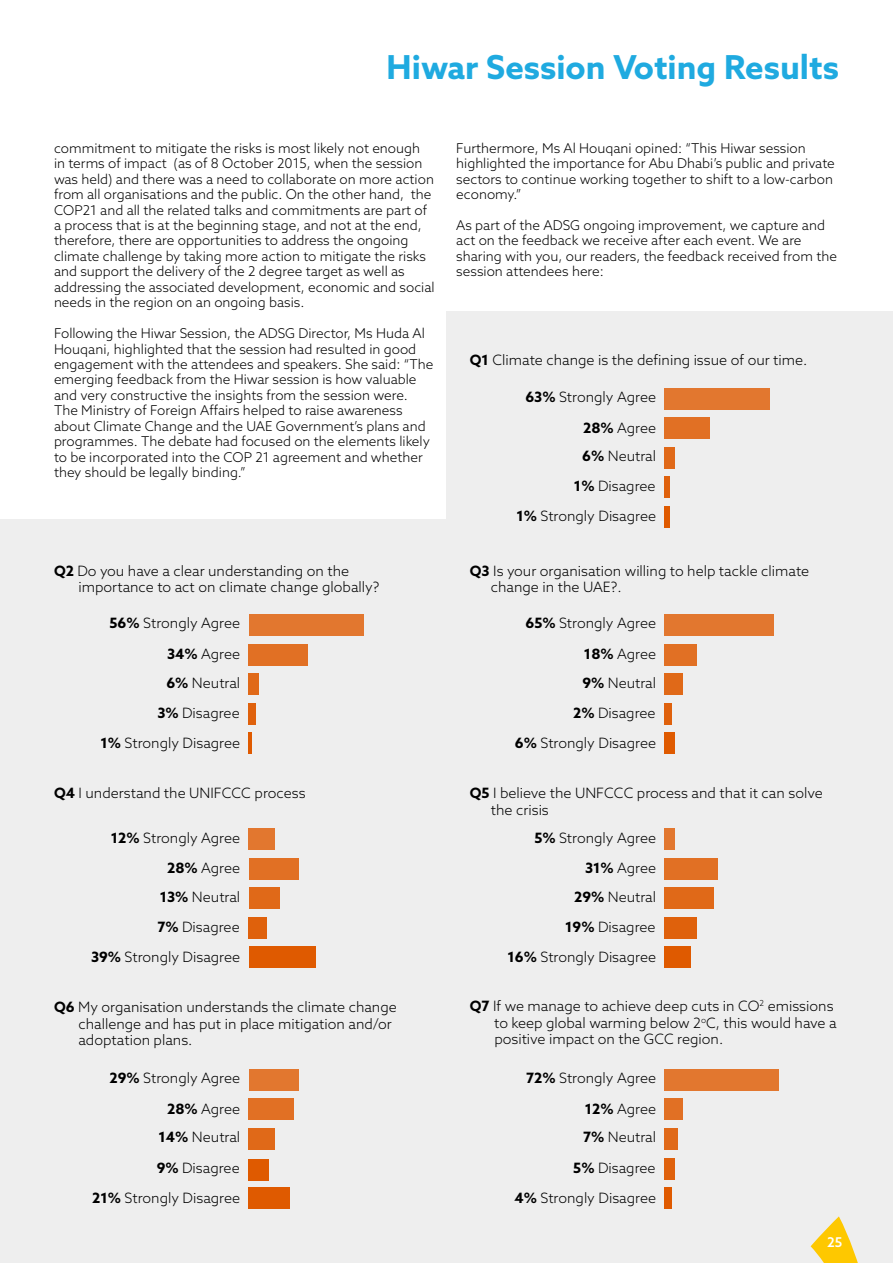
<style>
.page{position:relative;width:893px;height:1263px;background:#fff}
.page>*{position:absolute;margin:0;border:0;box-sizing:border-box;transform-origin:0 0}
.t1{font:700 33px "Azo Sans";color:#1faae0}
.t2{font:300 14.25px/28.5px "Azo Sans";color:#000}
.t3{font:300 13.5px/15.5px "Azo Sans";color:#000}
.t4{font:500 13.5px "Azo Sans";color:#fff}
.s1{font-weight:700}
</style>
<div class="page">
<div style="left:446px;top:311px;width:447px;height:208px;background:#eee"></div>
<div style="left:0;top:519px;width:893px;height:744px;background:#eee"></div>
<svg style="left:811px;top:1216px;width:47px;height:47px"></svg>
<div style="left:664px;top:388px;width:106px;height:21px;background:#e2772f"></div>
<div style="left:664px;top:417px;width:46px;height:22px;background:#e17024"></div>
<div style="left:664px;top:447px;width:11px;height:21px;background:#e06918"></div>
<div style="left:664px;top:477px;width:6px;height:21px;background:#df610c"></div>
<div style="left:664px;top:506px;width:6px;height:21px;background:#df5a00"></div>
<div style="left:249px;top:614px;width:115px;height:22px;background:#e2772f"></div>
<div style="left:249px;top:644px;width:59px;height:21px;background:#e17024"></div>
<div style="left:249px;top:674px;width:10px;height:21px;background:#e06918"></div>
<div style="left:248px;top:703px;width:8px;height:21px;background:#df610c"></div>
<hr style="left:249px;top:733px;width:3px;height:21px;background:#df5a00">
<div style="left:664px;top:614px;width:110px;height:22px;background:#e2772f"></div>
<div style="left:664px;top:644px;width:33px;height:21px;background:#e17024"></div>
<div style="left:664px;top:674px;width:19px;height:21px;background:#e06918"></div>
<div style="left:664px;top:703px;width:8px;height:21px;background:#df610c"></div>
<div style="left:664px;top:733px;width:11px;height:21px;background:#df5a00"></div>
<div style="left:249px;top:828px;width:26px;height:22px;background:#e2772f"></div>
<div style="left:249px;top:858px;width:49px;height:21px;background:#e17024"></div>
<div style="left:249px;top:888px;width:30px;height:21px;background:#e06918"></div>
<div style="left:248px;top:917px;width:19px;height:21px;background:#df610c"></div>
<div style="left:249px;top:947px;width:66px;height:21px;background:#df5a00"></div>
<div style="left:664px;top:828px;width:11px;height:22px;background:#e2772f"></div>
<div style="left:664px;top:858px;width:54px;height:21px;background:#e17024"></div>
<div style="left:664px;top:888px;width:50px;height:21px;background:#e06918"></div>
<div style="left:664px;top:917px;width:32px;height:21px;background:#df610c"></div>
<div style="left:664px;top:947px;width:27px;height:21px;background:#df5a00"></div>
<div style="left:664px;top:1069px;width:115px;height:21px;background:#e2772f"></div>
<div style="left:664px;top:1099px;width:19px;height:21px;background:#e17024"></div>
<div style="left:664px;top:1128px;width:14px;height:21px;background:#e06918"></div>
<div style="left:664px;top:1158px;width:10px;height:21px;background:#df610c"></div>
<div style="left:664px;top:1187px;width:8px;height:22px;background:#df5a00"></div>
<div style="left:249px;top:1069px;width:49px;height:21px;background:#e2772f"></div>
<div style="left:249px;top:1099px;width:45px;height:21px;background:#e17024"></div>
<div style="left:248px;top:1128px;width:27px;height:21px;background:#e06918"></div>
<div style="left:249px;top:1187px;width:41px;height:22px;background:#df5a00"></div>
<div style="left:248px;top:1159px;width:20px;height:22px;background:#df5a00"></div>
<h1 class="t1" style="left:387px;top:46px;width:454px">Hiwar Session Voting Results</h1>
<p class="t3" style="left:54px;top:140px;width:382px">commitment to mitigate the risks is most likely not enough<br>in terms of impact (as of 8 October 2015, when the session was held) and there was a need to collaborate on more action from all organisations and the public. On the other hand, the COP21 and all the related talks and commitments are part of a process that is at the beginning stage, and not at the end, therefore, there are opportunities to address the ongoing climate challenge by taking more action to mitigate the risks and support the delivery of the 2 degree target as well as addressing the associated development, economic and social needs in the region on an ongoing basis.</p>
<p class="t3" style="left:54px;top:325px;width:381px">Following the Hiwar Session, the ADSG Director, Ms Huda Al Houqani, highlighted that the session had resulted in good engagement with the attendees and speakers. She said: “The emerging feedback from the Hiwar session is how valuable and very constructive the insights from the session were.<br>The Ministry of Foreign Affairs helped to raise awareness about Climate Change and the UAE Government’s plans and programmes. The debate had focused on the elements likely to be incorporated into the COP 21 agreement and whether they should be legally binding.”</p>
<p class="t3" style="left:456px;top:140px;width:380px">Furthermore, Ms Al Houqani opined: “This Hiwar session highlighted the importance for Abu Dhabi’s public and private sectors to continue working together to shift to a low-carbon economy.”</p>
<p class="t3" style="left:456px;top:217px;width:382px">As part of the ADSG ongoing improvement, we capture and act on the feedback we receive after each event. We are sharing with you, our readers, the feedback received from the session attendees here:</p>
<p class="t2" style="left:470px;top:346px;width:339px"><span class="s1">Q1</span> Climate change is the defining issue of our time.</p>
<p class="t2" style="left:525px;top:382px;width:132px"><span class="s1">63%</span> Strongly Agree</p>
<p class="t2" style="left:582px;top:413px;width:75px"><span class="s1">28%</span> Agree<br><span class="s1">6%</span> Neutral</p>
<p class="t2" style="left:516px;top:471px;width:141px;line-height:30px;text-align:right"><span class="s1">1%</span> Disagree<br><span class="s1">1%</span> Strongly Disagree</p>
<p class="t2" style="left:78px;top:562px;width:303px;line-height:16.5px;text-indent:-24px"><span class="s1">Q2</span> Do you have a clear understanding on the importance to act on climate change globally?</p>
<p class="t2" style="left:491px;top:562px;width:320px;line-height:16.5px;text-indent:-21px"><span class="s1">Q3</span> Is your organisation willing to help tackle climate change in the UAE?.</p>
<p class="t2" style="left:110px;top:609px;width:132px"><span class="s1">56%</span> Strongly Agree</p>
<p class="t2" style="left:525px;top:609px;width:132px"><span class="s1">65%</span> Strongly Agree</p>
<p class="t2" style="left:166px;top:640px;width:75px"><span class="s1">34%</span> Agree<br><span class="s1">6%</span> Neutral</p>
<p class="t2" style="left:582px;top:640px;width:75px"><span class="s1">18%</span> Agree<br><span class="s1">9%</span> Neutral</p>
<p class="t2" style="left:101px;top:698px;width:141px;line-height:30px;text-align:right"><span class="s1">3%</span> Disagree<br><span class="s1">1%</span> Strongly Disagree</p>
<p class="t2" style="left:515px;top:698px;width:143px;line-height:30px;text-align:right"><span class="s1">2%</span> Disagree<br><span class="s1">6%</span> Strongly Disagree</p>
<p class="t2" style="left:54px;top:779px;width:253px"><span class="s1">Q4</span> I understand the UNIFCCC process</p>
<p class="t2" style="left:491px;top:785px;width:333px;line-height:16.5px;text-indent:-21px"><span class="s1">Q5</span> I believe the UNFCCC process and that it can solve the crisis</p>
<p class="t2" style="left:111px;top:823px;width:131px"><span class="s1">12%</span> Strongly Agree</p>
<p class="t2" style="left:534px;top:823px;width:123px"><span class="s1">5%</span> Strongly Agree</p>
<p class="t2" style="left:160px;top:854px;width:82px;text-align:center"><span class="s1">28%</span> Agree<br><span class="s1">13%</span> Neutral</p>
<p class="t2" style="left:574px;top:854px;width:83px;text-align:right"><span class="s1">31%</span> Agree<br><span class="s1">29%</span> Neutral</p>
<p class="t2" style="left:91px;top:912px;width:151px;line-height:30px;text-align:right"><span class="s1">7%</span> Disagree<br><span class="s1">39%</span> Strongly Disagree</p>
<p class="t2" style="left:78px;top:999px;width:320px;line-height:16.5px;text-indent:-24px"><span class="s1">Q6</span> My organisation understands the climate change challenge and has put in place mitigation and/or adoptation plans.</p>
<p class="t2" style="left:507px;top:912px;width:150px;line-height:30px;text-align:right"><span class="s1">19%</span> Disagree<br><span class="s1">16%</span> Strongly Disagree</p>
<p class="t2" style="left:494px;top:998px;width:344px;line-height:16.5px;text-indent:-24px"><span class="s1">Q7</span> If we manage to achieve deep cuts in CO<sup>2</sup> emissions to keep global warming below 2<sup>o</sup>C, this would have a positive impact on the GCC region.</p>
<p class="t2" style="left:110px;top:1064px;width:132px"><span class="s1">29%</span> Strongly Agree</p>
<p class="t2" style="left:526px;top:1064px;width:132px"><span class="s1">72%</span> Strongly Agree</p>
<p class="t2" style="left:159px;top:1094px;width:83px;text-align:right"><span class="s1">28%</span> Agree<br><span class="s1">14%</span> Neutral</p>
<p class="t2" style="left:583px;top:1094px;width:75px"><span class="s1">12%</span> Agree<br><span class="s1">7%</span> Neutral</p>
<p class="t2" style="left:92px;top:1152px;width:149px;line-height:30px;text-align:right"><span class="s1">9%</span> Disagree<br><span class="s1">21%</span> Strongly Disagree</p>
<p class="t2" style="left:514px;top:1152px;width:143px;line-height:30px;text-align:right"><span class="s1">5%</span> Disagree<br><span class="s1">4%</span> Strongly Disagree</p>
<p class="t4" style="left:827px;top:1233px;width:17px">25</p>
</div>
